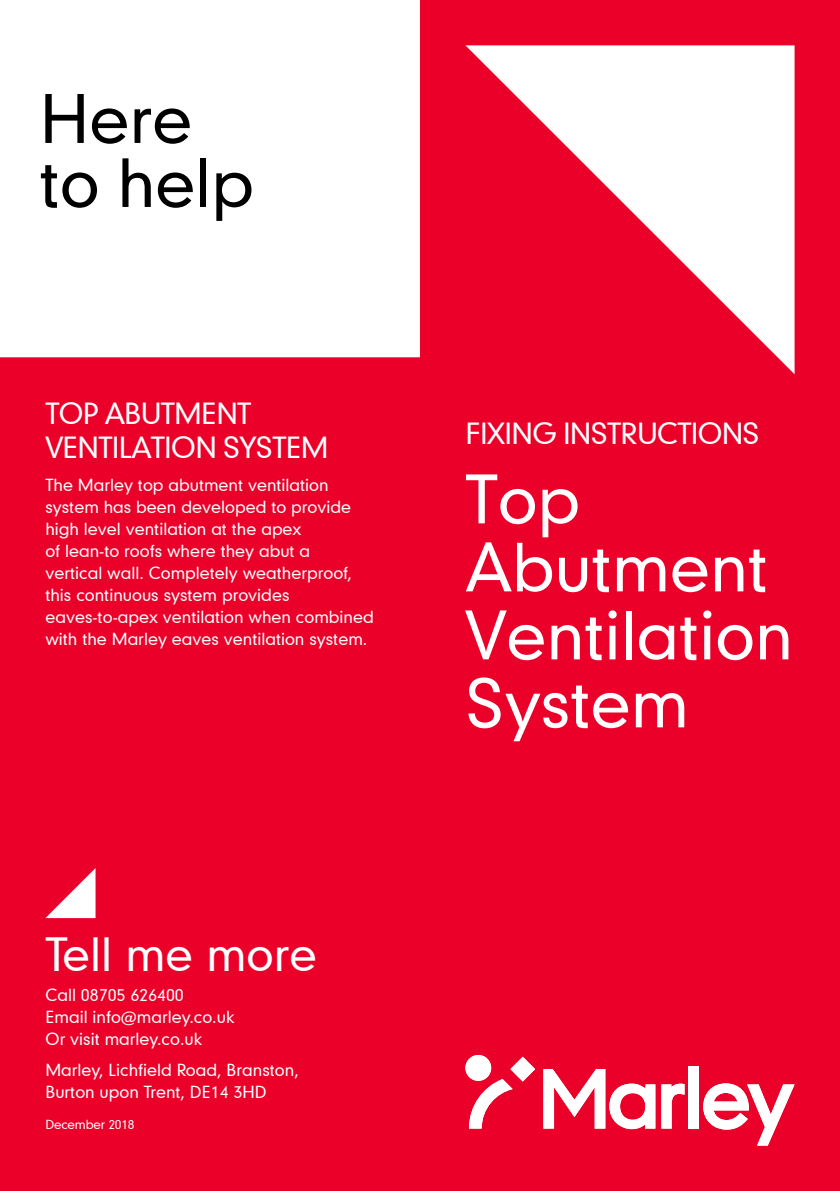
<style>
.page{position:relative;width:840px;height:1191px;background:#fff}
.page>*{position:absolute;margin:0;border:0;box-sizing:border-box;transform-origin:0 0}
.t1{font:64px/68px "Geometric 706 BT Medium B";color:#fff}
.t2{font:64px/64px "Geometric 706 BT Medium B";color:#000}
.t3{font:44px "Geometric 706 BT Medium B";color:#fff}
.t4{font:28px/34px "Geometric 706 BT Medium B";letter-spacing:-.03em;color:#fff}
.t5{font:16px/22px "Geometric 706 BT Medium B";color:#fff}
.t6{font:12px "Geometric 706 BT Medium B";letter-spacing:-.015em;color:#fff}
</style>
<div class="page">
<div style="left:420px;top:0;width:419px;height:1191px;background:#ea0029"></div>
<svg style="left:465px;top:45px;width:329px;height:329px"></svg>
<svg style="left:661px;top:1083px;width:23px;height:45px"></svg>
<div style="left:688px;top:1066px;width:10px;height:62px;background:#fff"></div>
<svg style="left:702px;top:1083px;width:92px;height:62px"></svg>
<svg style="left:465px;top:1055px;width:26px;height:25px"></svg>
<svg style="left:468px;top:1056px;width:67px;height:72px"></svg>
<svg style="left:543px;top:1069px;width:112px;height:60px"></svg>
<div style="left:0;top:357px;width:437px;height:834px;background:#ea0029"></div>
<svg style="left:45px;top:868px;width:50px;height:50px"></svg>
<h1 class="t2" style="left:40px;top:85px;width:215px">Here to help</h1>
<h3 class="t4" style="left:45px;top:395px;width:284px">TOP ABUTMENT<br>VENTILATION SYSTEM</h3>
<p class="t5" style="left:45px;top:474px;width:330px">The Marley top abutment ventilation system has been developed to provide high level ventilation at the apex<br>of lean-to roofs where they abut a<br>vertical wall. Completely weatherproof, this continuous system provides eaves-to-apex ventilation when combined with the Marley eaves ventilation system.</p>
<h2 class="t3" style="left:45px;top:924px;width:273px">Tell me more</h2>
<p class="t5" style="left:45px;top:983px;width:191px">Call 08705 626400<br>Email info@marley.co.uk<br>Or visit marley.co.uk</p>
<p class="t5" style="left:45px;top:1058px;width:255px">Marley, Lichfield Road, Branston,<br>Burton upon Trent, DE14 3HD</p>
<p class="t6" style="left:45px;top:1116px;width:91px">December 2018</p>
<h3 class="t4" style="left:465px;top:416px;width:296px">FIXING INSTRUCTIONS</h3>
<h1 class="t1" style="left:465px;top:463px;width:329px">Top<br>Abutment<br>Ventilation<br>System</h1>
</div>
